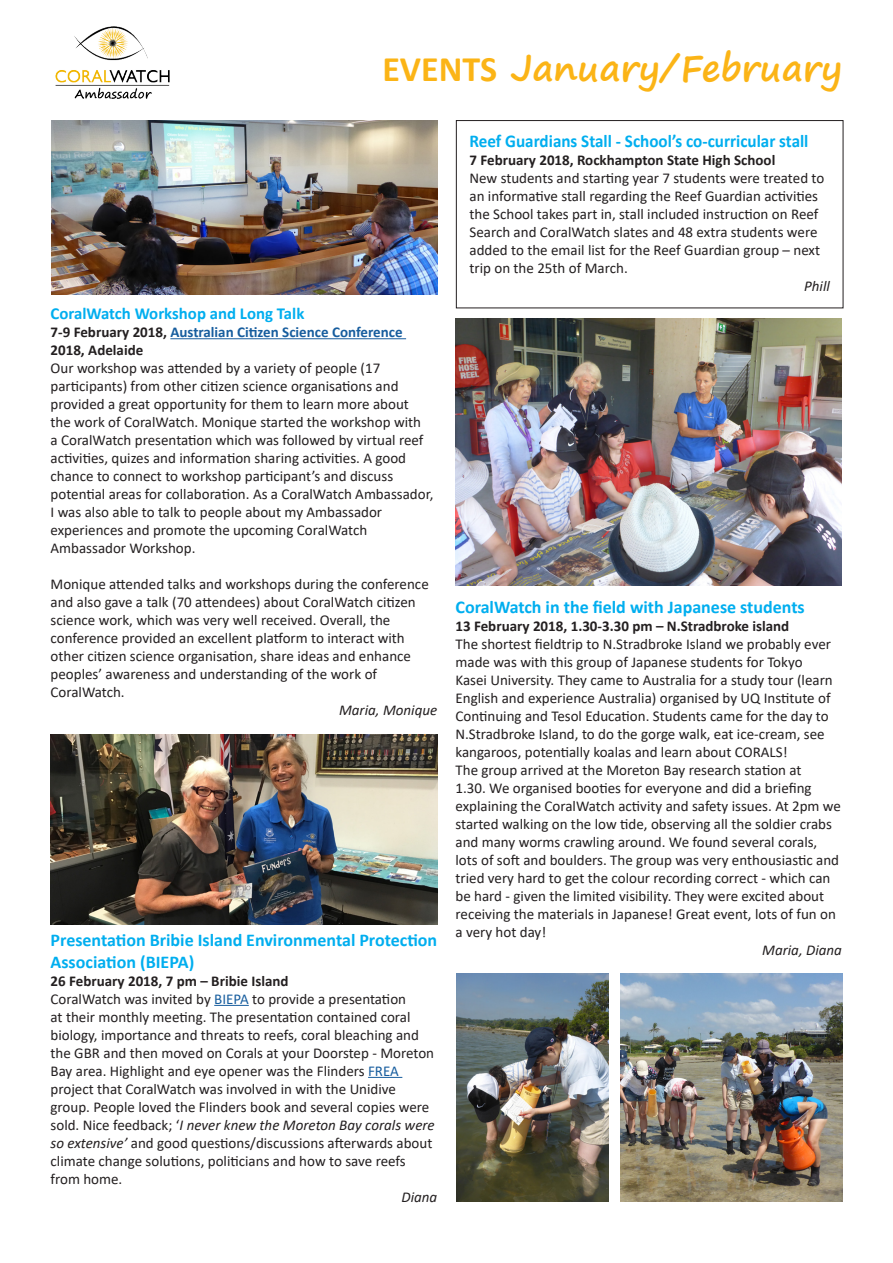
<style>
.page{position:relative;width:893px;height:1263px;background:#fff}
.page>*{position:absolute;margin:0;border:0;box-sizing:border-box;transform-origin:0 0}
.t1{font:700 36px "Segoe Print";color:#fbb416}
.t2{font:700 18px/21.6px "Calibri";color:#00aeef}
.t3{font:700 18px "Calibri";color:#00aeef;scale:.95 1}
.t4{font:700 16.8px "Calibri";color:#00aeef}
.t5{font:15px/18px "Calibri";color:#231f20}
.t6{font:700 15px "Calibri";color:#231f20}
.t7{font:700 15px/18px "Calibri";color:#175d9e}
.t8{font:italic 15px "Calibri";color:#231f20}
.s1{font-family:"Calibri"}
.s2{color:#231f20}
.s3{color:#175d9e}
.s4{font-style:italic}
</style>
<div class="page">
<img style="left:55px;top:26px;width:115px;height:73px">
<hr style="left:170px;top:338px;width:236px;height:1px;background:#175d9e">
<img style="left:51px;top:120px;width:386px;height:175px">
<img style="left:455px;top:319px;width:387px;height:267px">
<hr style="left:214px;top:1005px;width:35px;height:1px;background:#175d9e">
<hr style="left:368px;top:1077px;width:34px;height:1px;background:#175d9e">
<img style="left:621px;top:973px;width:221px;height:228px">
<img style="left:456px;top:973px;width:152px;height:228px">
<div style="left:456px;top:120px;width:387px;height:188px;border:1px solid #231f20"></div>
<img style="left:51px;top:734px;width:386px;height:190px">
<p class="t1" style="left:382px;top:35px;width:461px"><span class="s1">EVENTS</span> January/February</p>
<p class="t4" style="left:51px;top:302px;width:255px">CoralWatch Workshop and Long Talk</p>
<p class="t7" style="left:51px;top:323px;width:354px"><span class="s2">7-9 February 2018,</span> Australian Citizen Science Conference<br><span class="s2">2018, Adelaide</span></p>
<p class="t5" style="left:51px;top:359px;width:384px">Our workshop was attended by a variety of people (17 participants) from other citizen science organisations and provided a great opportunity for them to learn more about<br>the work of CoralWatch. Monique started the workshop with<br>a CoralWatch presentation which was followed by virtual reef activities, quizes and information sharing activities. A good chance to connect to workshop participant’s and discuss potential areas for collaboration. As a CoralWatch Ambassador, I was also able to talk to people about my Ambassador experiences and promote the upcoming CoralWatch Ambassador Workshop.</p>
<p class="t5" style="left:51px;top:575px;width:380px">Monique attended talks and workshops during the conference and also gave a talk (70 attendees) about CoralWatch citizen science work, which was very well received. Overall, the conference provided an excellent platform to interact with other citizen science organisation, share ideas and enhance peoples’ awareness and understanding of the work of CoralWatch.</p>
<p class="t8" style="left:339px;top:700px;width:100px">Maria, Monique</p>
<p class="t2" style="left:51px;top:929px;width:388px">Presentation Bribie Island Environmental Protection<br>Association (BIEPA)</p>
<p class="t6" style="left:51px;top:970px;width:240px">26 February 2018, 7 pm – Bribie Island</p>
<p class="t5" style="left:51px;top:989px;width:386px">CoralWatch was invited by <span class="s3">BIEPA</span> to provide a presentation<br>at their monthly meeting. The presentation contained coral biology, importance and threats to reefs, coral bleaching and the GBR and then moved on Corals at your Doorstep - Moreton Bay area. Highlight and eye opener was the Flinders <span class="s3">FREA </span>project that CoralWatch was involved in with the Unidive group. People loved the Flinders book and several copies were sold. Nice feedback; ‘<span class="s4">I never knew the Moreton Bay corals were so extensive’</span> and good questions/discussions afterwards about climate change solutions, politicians and how to save reefs from home.</p>
<p class="t8" style="left:401px;top:1186px;width:37px">Diana</p>
<p class="t3" style="left:469px;top:128px;width:358px">Reef Guardians Stall - School’s co-curricular stall</p>
<p class="t6" style="left:469px;top:150px;width:307px">7 February 2018, Rockhampton State High School</p>
<p class="t5" style="left:469px;top:169px;width:356px">New students and starting year 7 students were treated to an informative stall regarding the Reef Guardian activities the School takes part in, stall included instruction on Reef Search and CoralWatch slates and 48 extra students were added to the email list for the Reef Guardian group – next trip on the 25th of March.</p>
<p class="t8" style="left:804px;top:276px;width:27px">Phill</p>
<p class="t2" style="left:455px;top:596px;width:351px">CoralWatch in the field with Japanese students</p>
<p class="t6" style="left:455px;top:615px;width:335px">13 February 2018, 1.30-3.30 pm – N.Stradbroke island</p>
<p class="t5" style="left:455px;top:635px;width:379px">The shortest fieldtrip to N.Stradbroke Island we probably ever made was with this group of Japanese students for Tokyo Kasei University. They came to Australia for a study tour (learn English and experience Australia) organised by UQ Institute of Continuing and Tesol Education. Students came for the day to N.Stradbroke Island, to do the gorge walk, eat ice-cream, see kangaroos, potentially koalas and learn about CORALS!</p>
<p class="t5" style="left:455px;top:761px;width:387px">The group arrived at the Moreton Bay research station at<br>1.30. We organised booties for everyone and did a briefing explaining the CoralWatch activity and safety issues. At 2pm we started walking on the low tide, observing all the soldier crabs and many worms crawling around. We found several corals, lots of soft and boulders. The group was very enthousiastic and tried very hard to get the colour recording correct - which can be hard - given the limited visibility. They were excited about receiving the materials in Japanese! Great event, lots of fun on a very hot day!</p>
<p class="t8" style="left:762px;top:940px;width:81px">Maria, Diana</p>
</div>
